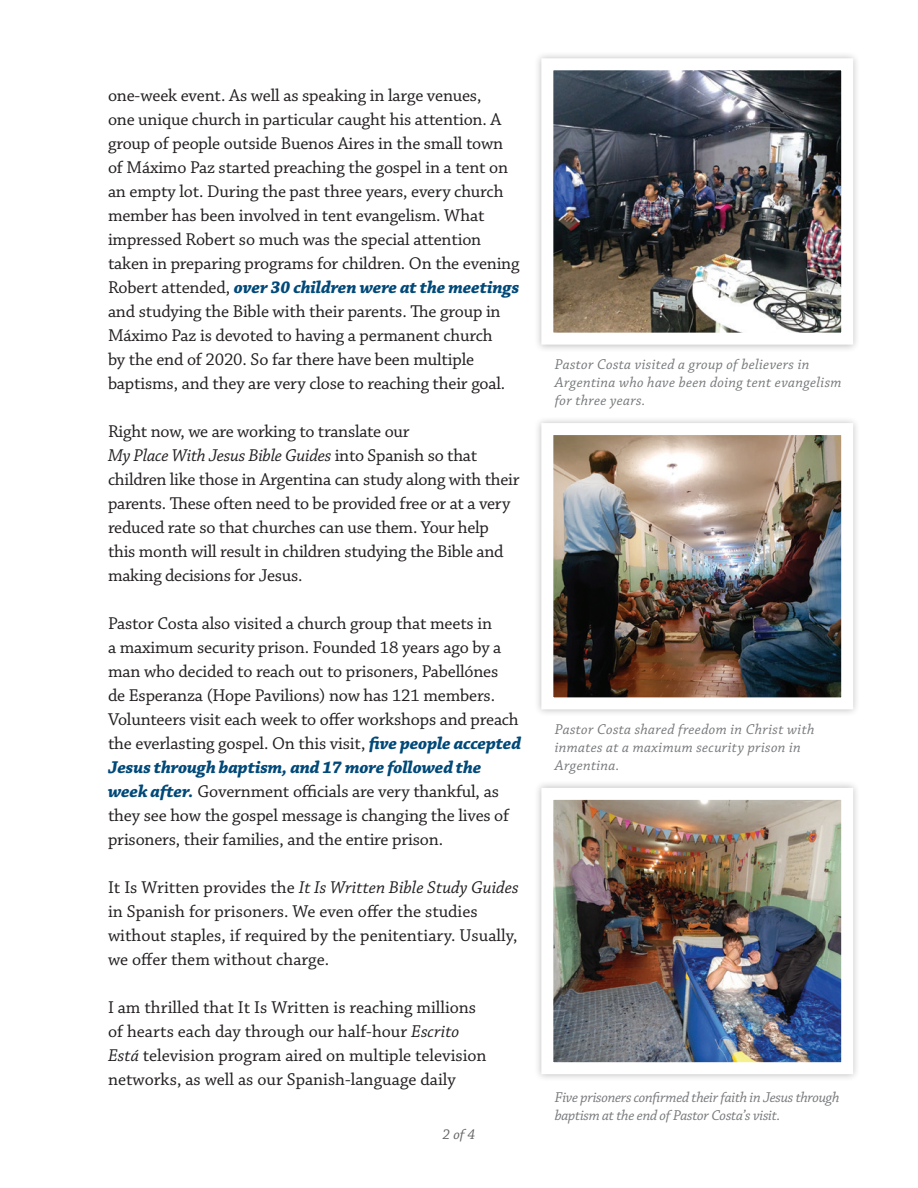
<style>
.page{position:relative;width:918px;height:1188px;background:#fff}
.page>*{position:absolute;margin:0;border:0;box-sizing:border-box;transform-origin:0 0}
.Body{font:18px/24px "Chaparral Pro";letter-spacing:-.01em;color:#231f20}
.t1{font:italic 15px/18px "Chaparral Pro";letter-spacing:.02em;color:#76787b}
.t2{font:italic 15px/18px "Chaparral Pro";letter-spacing:-.02em;color:#76787b}
.t3{font:italic 15px "Chaparral Pro";color:#636366}
.s1{font-weight:700;font-style:italic;color:#004979}
.s2{font-style:italic}
</style>
<div class="page">
<img style="left:538px;top:420px;width:319px;height:293px">
<img style="left:538px;top:784px;width:319px;height:294px">
<img style="left:538px;top:55px;width:319px;height:294px">
<p class="Body" style="left:108px;top:84px;width:413px">one-week event. As well as speaking in large venues,<br>one unique church in particular caught his attention. A group of people outside Buenos Aires in the small town of Máximo Paz started preaching the gospel in a tent on an empty lot. During the past three years, every church member has been involved in tent evangelism. What impressed Robert so much was the special attention taken in preparing programs for children. On the evening Robert attended, <span class="s1">over 30 children were at the meetings </span>and studying the Bible with their parents. The group in Máximo Paz is devoted to having a permanent church<br>by the end of 2020. So far there have been multiple baptisms, and they are very close to reaching their goal.</p>
<p class="Body" style="left:108px;top:420px;width:413px">Right now, we are working to translate our<br><span class="s2">My Place With Jesus Bible Guides</span> into Spanish so that children like those in Argentina can study along with their parents. These often need to be provided free or at a very reduced rate so that churches can use them. Your help this month will result in children studying the Bible and making decisions for Jesus.</p>
<p class="Body" style="left:108px;top:612px;width:414px">Pastor Costa also visited a church group that meets in<br>a maximum security prison. Founded 18 years ago by a man who decided to reach out to prisoners, Pabellónes<br>de Esperanza (Hope Pavilions) now has 121 members.<br>Volunteers visit each week to offer workshops and preach the everlasting gospel. On this visit, <span class="s1">five people accepted Jesus through baptism, and 17 more followed the week after.</span> Government officials are very thankful, as they see how the gospel message is changing the lives of prisoners, their families, and the entire prison.</p>
<p class="Body" style="left:108px;top:876px;width:412px">It Is Written provides the <span class="s2">It Is Written Bible Study Guides </span>in Spanish for prisoners. We even offer the studies without staples, if required by the penitentiary. Usually, we offer them without charge.</p>
<p class="Body" style="left:108px;top:996px;width:380px">I am thrilled that It Is Written is reaching millions of hearts each day through our half-hour <span class="s2">Escrito Está</span> television program aired on multiple television networks, as well as our Spanish-language daily</p>
<p class="t3" style="left:443px;top:1126px;width:34px">2 of 4</p>
<p class="t1" style="left:555px;top:356px;width:288px">Pastor Costa visited a group of believers in<br>Argentina who have been doing tent evangelism for three years.</p>
<p class="t1" style="left:555px;top:721px;width:261px">Pastor Costa shared freedom in Christ with inmates at a maximum security prison in<br>Argentina.</p>
<p class="t2" style="left:555px;top:1088px;width:286px">Five prisoners confirmed their faith in Jesus through baptism at the end of Pastor Costa’s visit.</p>
</div>
